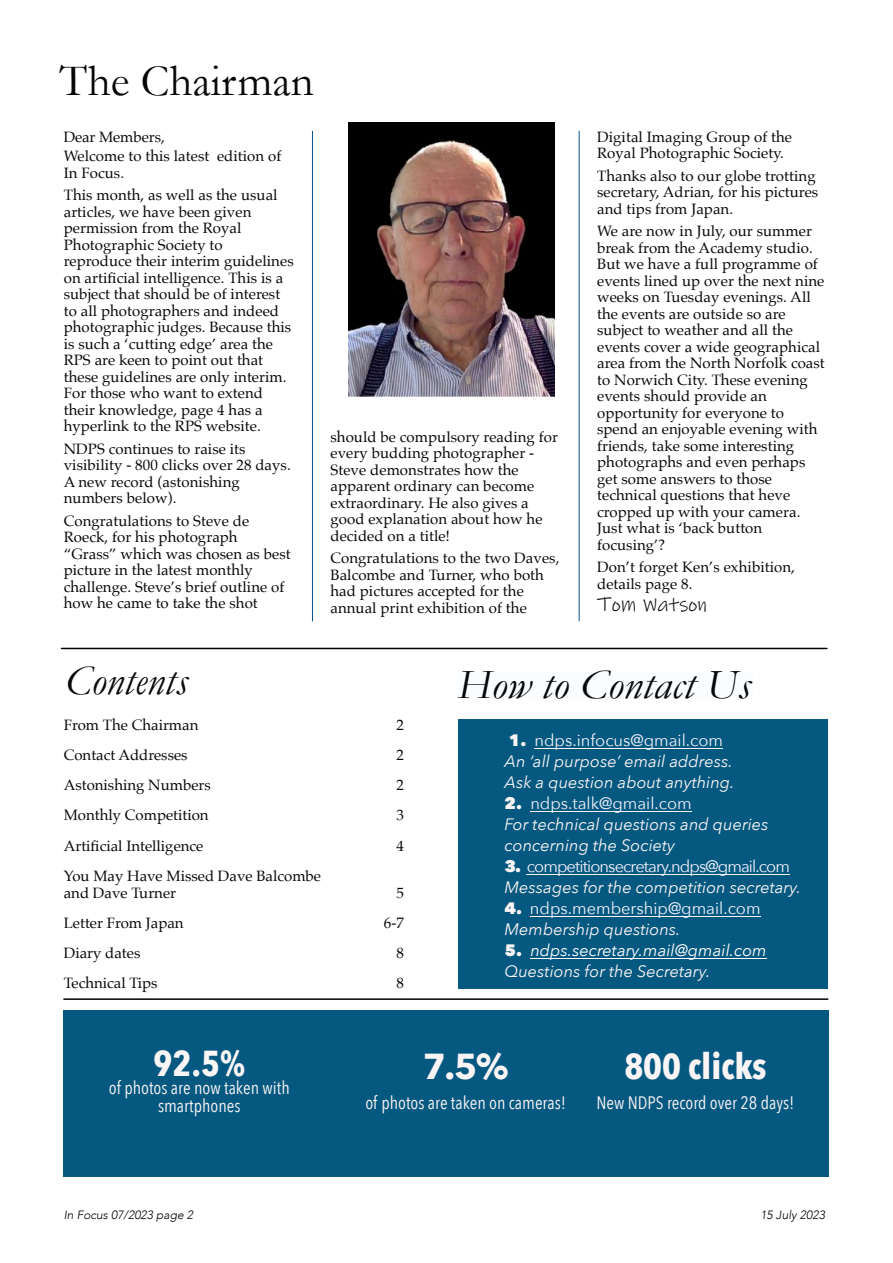
<style>
.page{position:relative;width:893px;height:1263px;background:#fff}
.page>*{position:absolute;margin:0;border:0;box-sizing:border-box;transform-origin:0 0}
.t1{font:45px "Garamond";color:#040608}
.t2{font:italic 42px "Garamond";color:#04080a;scale:1.06 1}
.t3{font:italic 42px "Garamond";color:#080808}
.t4{font:700 36px "Avenir Next Condensed";color:#fbf5f5}
.t5{font:700 36px "Avenir Next Condensed";color:#faf6f6}
.t6{font:700 36px "Avenir Next";color:#fbf5f5}
.t7{font:21px "Ink Free";color:#05080a}
.t8{font:18px "Avenir Next Condensed";color:#fbf5f5}
.t9{font:18px/18px "Avenir Next Condensed";color:#faf6f6;text-align:center}
.t10{font:italic 16.5px/21px "Avenir Next";color:#fbf5f5}
.t11{font:16.5px/21px "Avenir Next";letter-spacing:-.055em;color:#f2f2fb}
.t12{font:italic 16.5px/21px "Avenir Next";color:#fff}
.t13{font:16.5px/21px "Avenir Next";color:#f4f4fb}
.t14{font:15px/16.5px "Palatino";letter-spacing:.005em;color:#05080a}
.t15{font:italic 300 12px "Avenir";color:#000}
.s1{font-weight:800;font-style:normal}
.s2{font-style:normal;color:#f2f2f9}
.s3{font-style:normal;color:#f1f1f9}
.s4{font-weight:800;color:#fbf5f5}
.s5{font-style:italic;color:#fbf5f5}
.s6{font-weight:800;font-style:normal;color:#fbf5f5}
.s7{color:#fbf5f5}
</style>
<div class="page">
<hr style="left:312px;top:131px;width:1px;height:490px;background:#005493">
<hr style="left:579px;top:131px;width:1px;height:490px;background:#005493">
<div style="left:458px;top:719px;width:370px;height:269px;background:#055880"></div>
<hr style="left:534px;top:747px;width:189px;height:1px;background:#f2f2f9">
<hr style="left:530px;top:810px;width:162px;height:1px;background:#f1f1f9">
<hr style="left:527px;top:873px;width:263px;height:1px;background:#f2f2fb">
<hr style="left:530px;top:915px;width:231px;height:1px;background:#f4f4fb">
<hr style="left:530px;top:957px;width:237px;height:1px;background:#fff">
<div style="left:458px;top:671px;width:295px;height:28px;background:#f9fdff"></div>
<div style="left:64px;top:1010px;width:765px;height:166px;background:#055880"></div>
<hr style="left:62px;top:648px;width:765px;height:1px;background:#000">
<hr style="left:64px;top:998px;width:764px;height:2px;background:#000">
<img style="left:349px;top:123px;width:206px;height:274px">
<h1 class="t1" style="left:60px;top:65px;width:256px">The Chairman</h1>
<p class="t14" style="left:64px;top:128px;width:219px;line-height:19.5px">Dear Members,<br>Welcome to this latest edition of</p>
<p class="t14" style="left:64px;top:162px;width:215px;line-height:22.5px">In Focus.<br>This month, as well as the usual</p>
<p class="t14" style="left:64px;top:204px;width:231px">articles, we have been given permission from the Royal<br>Photographic Society to reproduce their interim guidelines on artificial intelligence. This is a subject that should be of interest to all photographers and indeed photographic judges. Because this is such a ‘cutting edge’ area the<br>RPS are keen to point out that these guidelines are only interim.<br>For those who want to extend their knowledge, page 4 has a hyperlink to the RPS website.</p>
<p class="t14" style="left:64px;top:441px;width:228px">NDPS continues to raise its visibility - 800 clicks over 28 days.<br>A new record (astonishing numbers below).</p>
<p class="t14" style="left:64px;top:513px;width:228px">Congratulations to Steve de<br>Roeck, for his photograph “Grass” which was chosen as best picture in the latest monthly challenge. Steve’s brief outline of how he came to take the shot</p>
<p class="t14" style="left:330px;top:429px;width:229px">should be compulsory reading for every budding photographer -<br>Steve demonstrates how the apparent ordinary can become extraordinary. He also gives a good explanation about how he decided on a title!</p>
<p class="t14" style="left:330px;top:551px;width:230px">Congratulations to the two Daves,<br>Balcombe and Turner, who both had pictures accepted for the annual print exhibition of the</p>
<p class="t14" style="left:597px;top:129px;width:196px">Digital Imaging Group of the<br>Royal Photographic Society.</p>
<p class="t14" style="left:597px;top:168px;width:223px">Thanks also to our globe trotting secretary, Adrian, for his pictures and tips from Japan.</p>
<p class="t14" style="left:597px;top:224px;width:229px">We are now in July, our summer break from the Academy studio.<br>But we have a full programme of events lined up over the next nine weeks on Tuesday evenings. All the events are outside so are subject to weather and all the events cover a wide geographical area from the North Norfolk coast to Norwich City. These evening events should provide an opportunity for everyone to spend an enjoyable evening with friends, take some interesting photographs and even perhaps get some answers to those technical questions that heve cropped up with your camera.<br>Just what is ‘back button focusing’?</p>
<p class="t14" style="left:597px;top:560px;width:199px">Don’t forget Ken’s exhibition, details page 8.</p>
<h3 class="t7" style="left:597px;top:597px;width:111px">Tom Watson</h3>
<h2 class="t3" style="left:65px;top:666px;width:124px">Contents</h2>
<h2 class="t2" style="left:457px;top:670px;width:279px">How to Contact Us</h2>
<p class="t14" style="left:64px;top:717px;width:136px">From The Chairman</p>
<p class="t14" style="left:396px;top:717px;width:9px">2</p>
<p class="t14" style="left:64px;top:747px;width:125px">Contact Addresses</p>
<p class="t14" style="left:396px;top:747px;width:9px">2</p>
<p class="t14" style="left:64px;top:778px;width:149px">Astonishing Numbers</p>
<p class="t14" style="left:396px;top:778px;width:9px">2</p>
<p class="t14" style="left:64px;top:808px;width:146px">Monthly Competition</p>
<p class="t14" style="left:396px;top:808px;width:9px">3</p>
<p class="t14" style="left:64px;top:838px;width:141px">Artificial Intelligence</p>
<p class="t14" style="left:396px;top:838px;width:9px">4</p>
<p class="t14" style="left:64px;top:868px;width:259px">You May Have Missed Dave Balcombe and Dave Turner</p>
<p class="t14" style="left:396px;top:885px;width:9px">5</p>
<p class="t14" style="left:64px;top:915px;width:121px">Letter From Japan</p>
<p class="t14" style="left:384px;top:915px;width:21px">6-7</p>
<p class="t14" style="left:64px;top:946px;width:78px">Diary dates</p>
<p class="t14" style="left:396px;top:946px;width:9px">8</p>
<p class="t14" style="left:64px;top:976px;width:95px">Technical Tips</p>
<p class="t14" style="left:396px;top:976px;width:9px">8</p>
<p class="t10" style="left:505px;top:731px;width:231px"><span class="s1">1.</span> <span class="s2">ndps.infocus@gmail.com<br></span>An ‘all purpose’ email address.<br>Ask a question about anything.</p>
<p class="t10" style="left:505px;top:794px;width:265px"><span class="s1">2.</span> <span class="s3">ndps.talk@gmail.com<br></span>For technical questions and queries concerning the Society</p>
<p class="t11" style="left:505px;top:857px;width:298px"><span class="s4">3.</span> competitionsecretary.ndps@gmail.com<br><span class="s5">Messages for the competition secretary.</span></p>
<p class="t13" style="left:505px;top:899px;width:257px"><span class="s4">4.</span> ndps.membership@gmail.com<br><span class="s5">Membership questions.</span></p>
<p class="t12" style="left:505px;top:941px;width:263px"><span class="s6">5.</span> ndps.secretary.mail@gmail.com<br><span class="s7">Questions for the Secretary.</span></p>
<h3 class="t5" style="left:154px;top:1040px;width:93px">92.5%</h3>
<p class="t9" style="left:109px;top:1079px;width:182px">of photos are now taken with smartphones</p>
<h3 class="t6" style="left:423px;top:1043px;width:88px">7.5%</h3>
<p class="t8" style="left:365px;top:1091px;width:202px">of photos are taken on cameras!</p>
<h3 class="t4" style="left:624px;top:1043px;width:144px">800 clicks</h3>
<p class="t8" style="left:596px;top:1091px;width:200px">New NDPS record over 28 days!</p>
<p class="t15" style="left:64px;top:1207px;width:131px">In Focus 07/2023 page 2</p>
<p class="t15" style="left:760px;top:1207px;width:66px">15 July 2023</p>
</div>
